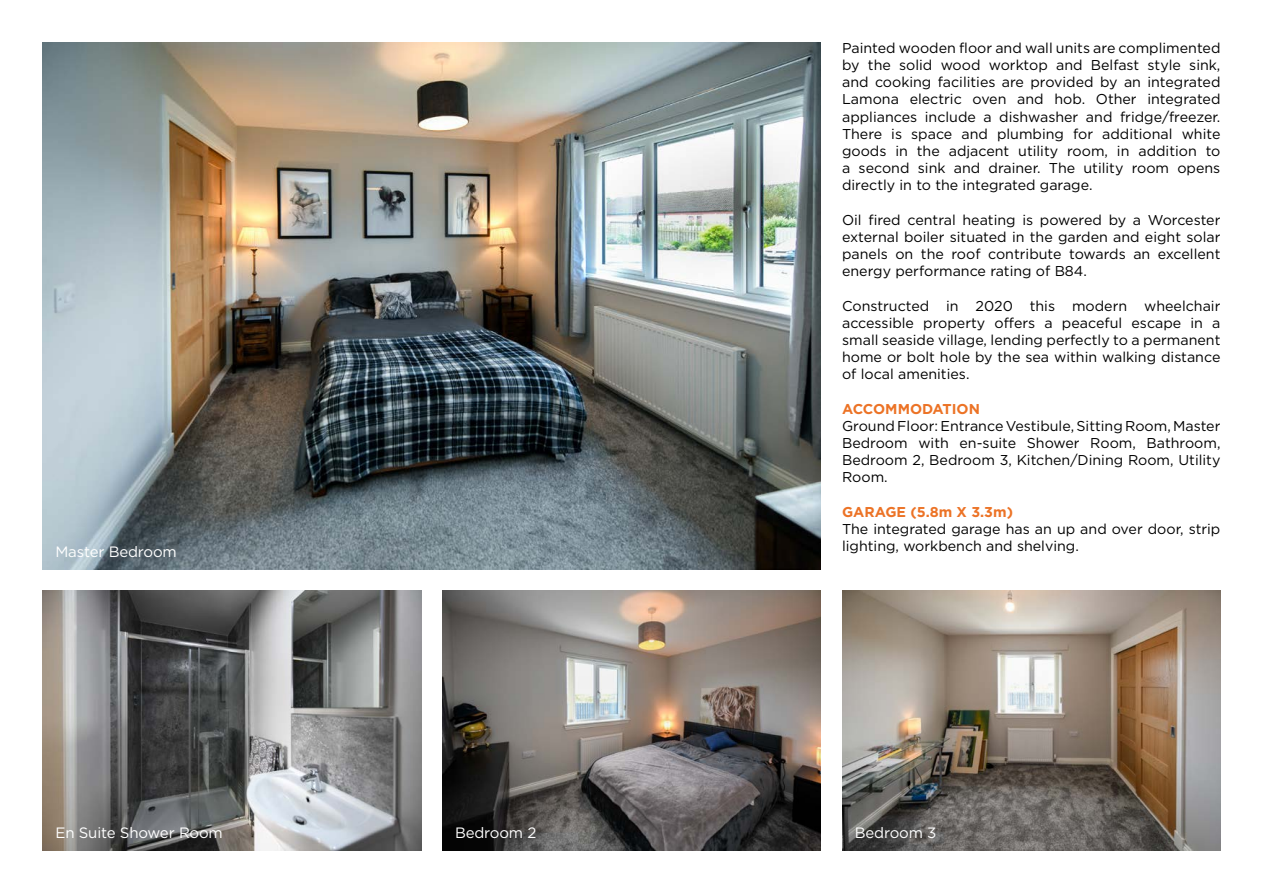
<style>
.page{position:relative;width:1263px;height:893px;background:#fff}
.page>*{position:absolute;margin:0;border:0;box-sizing:border-box;transform-origin:0 0}
.Body_Text{font:15px "Gotham HTF";letter-spacing:-.01em;color:#fff}
.Body_Text-2{font:14.25px/17.1px "Gotham HTF";color:#000;text-align:justify}
.Headings_Text{font:700 14.25px "Gotham HTF";color:#ec7326}
</style>
<div class="page">
<img style="left:442px;top:590px;width:379px;height:260px">
<img style="left:43px;top:43px;width:778px;height:526px">
<img style="left:842px;top:590px;width:378px;height:260px">
<img style="left:43px;top:590px;width:378px;height:260px">
<p class="Body_Text-2" style="left:842px;top:39px;width:380px">Painted wooden floor and wall units are complimented by the solid wood worktop and Belfast style sink, and cooking facilities are provided by an integrated Lamona electric oven and hob. Other integrated appliances include a dishwasher and fridge/freezer.<br>There is space and plumbing for additional white goods in the adjacent utility room, in addition to a second sink and drainer. The utility room opens directly in to the integrated garage.</p>
<p class="Body_Text-2" style="left:842px;top:211px;width:380px">Oil fired central heating is powered by a Worcester external boiler situated in the garden and eight solar panels on the roof contribute towards an excellent energy performance rating of B84.</p>
<p class="Body_Text-2" style="left:842px;top:297px;width:380px">Constructed in 2020 this modern wheelchair accessible property offers a peaceful escape in a small seaside village, lending perfectly to a permanent home or bolt hole by the sea within walking distance of local amenities.</p>
<p class="Headings_Text" style="left:842px;top:400px;width:139px">ACCOMMODATION</p>
<p class="Body_Text-2" style="left:842px;top:417px;width:380px">Ground Floor: Entrance Vestibule, Sitting Room, Master Bedroom with en-suite Shower Room, Bathroom, Bedroom 2, Bedroom 3, Kitchen/Dining Room, Utility Room.</p>
<p class="Headings_Text" style="left:842px;top:503px;width:172px">GARAGE (5.8m X 3.3m)</p>
<p class="Body_Text-2" style="left:842px;top:520px;width:380px">The integrated garage has an up and over door, strip</p>
<p class="Body_Text" style="left:55px;top:543px;width:123px">Master Bedroom</p>
<p class="Body_Text-2" style="left:842px;top:537px;width:238px">lighting, workbench and shelving.</p>
<p class="Body_Text" style="left:55px;top:824px;width:169px">En Suite Shower Room</p>
<p class="Body_Text" style="left:455px;top:824px;width:83px">Bedroom 2</p>
<p class="Body_Text" style="left:855px;top:824px;width:83px">Bedroom 3</p>
</div>
